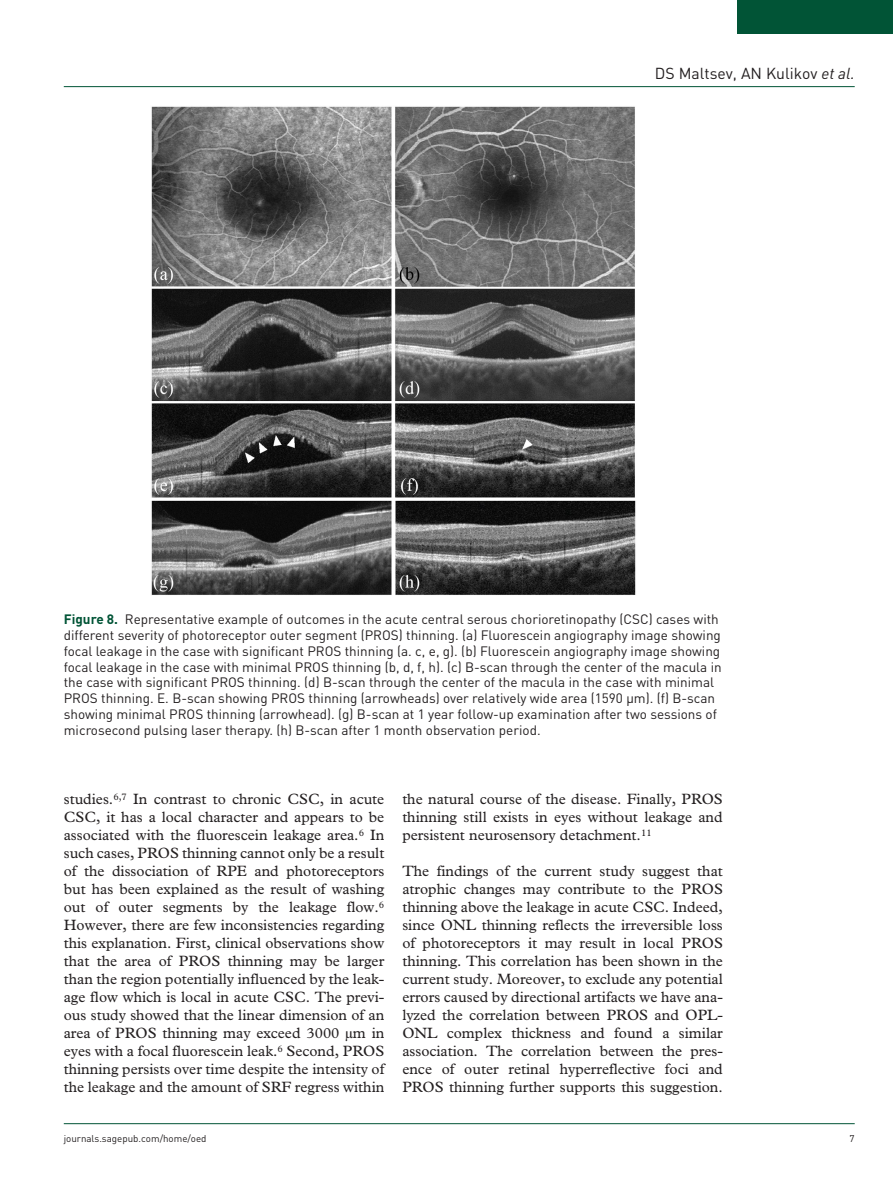
<style>
.page{position:relative;width:893px;height:1191px;background:#fff}
.page>*{position:absolute;margin:0;border:0;box-sizing:border-box;transform-origin:0 0}
.t1{font:15.75px "DIN";color:#231f20}
.t2{font:15px/18px "Plantin Std";color:#231f20;text-align:justify}
.t3{font:13.5px/15.8px "DIN";color:#231f20}
.t4{font:9.75px "DIN";color:#231f20}
.s1{font-style:italic}
.s2{font-weight:700;color:#015436}
</style>
<div class="page">
<hr style="left:64px;top:86px;width:791px;height:1px;background:#015436">
<hr style="left:64px;top:1123px;width:791px;height:1px;background:#015436">
<div style="left:738px;top:0;width:155px;height:34px;background:#015436"></div>
<img style="left:151px;top:106px;width:485px;height:489px">
<p class="t1" style="left:655px;top:63px;width:201px">DS Maltsev, AN Kulikov <span class="s1">et al.</span></p>
<p class="t3" style="left:64px;top:611px;width:659px"><span class="s2">Figure 8.</span> Representative example of outcomes in the acute central serous chorioretinopathy (CSC) cases with different severity of photoreceptor outer segment (PROS) thinning. (a) Fluorescein angiography image showing focal leakage in the case with significant PROS thinning (a. c, e, g). (b) Fluorescein angiography image showing focal leakage in the case with minimal PROS thinning (b, d, f, h). (c) B-scan through the center of the macula in the case with significant PROS thinning. (d) B-scan through the center of the macula in the case with minimal PROS thinning. E. B-scan showing PROS thinning (arrowheads) over relatively wide area (1590 µm). (f) B-scan showing minimal PROS thinning (arrowhead). (g) B-scan at 1 year follow-up examination after two sessions of microsecond pulsing laser therapy. (h) B-scan after 1 month observation period.</p>
<p class="t2" style="left:64px;top:790px;width:322px">studies.<sup>6,7</sup> In contrast to chronic CSC, in acute CSC, it has a local character and appears to be associated with the fluorescein leakage area.<sup>6</sup> In such cases, PROS thinning cannot only be a result of the dissociation of RPE and photoreceptors but has been explained as the result of washing out of outer segments by the leakage flow.<sup>6<br></sup>However, there are few inconsistencies regarding this explanation. First, clinical observations show that the area of PROS thinning may be larger than the region potentially influenced by the leak&shy;age flow which is local in acute CSC. The previ&shy;ous study showed that the linear dimension of an area of PROS thinning may exceed 3000 µm in eyes with a focal fluorescein leak.<sup>6</sup> Second, PROS thinning persists over time despite the intensity of the leakage and the amount of SRF regress within</p>
<p class="t2" style="left:402px;top:790px;width:322px">the natural course of the disease. Finally, PROS thinning still exists in eyes without leakage and persistent neurosensory detachment.<sup>11</sup></p>
<p class="t2" style="left:402px;top:862px;width:322px">The findings of the current study suggest that atrophic changes may contribute to the PROS thinning above the leakage in acute CSC. Indeed, since ONL thinning reflects the irreversible loss of photoreceptors it may result in local PROS thinning. This correlation has been shown in the current study. Moreover, to exclude any potential errors caused by directional artifacts we have ana&shy;lyzed the correlation between PROS and OPL-ONL complex thickness and found a similar association. The correlation between the pres&shy;ence of outer retinal hyperreflective foci and PROS thinning further supports this suggestion.</p>
<p class="t4" style="left:64px;top:1132px;width:144px">journals.sagepub.com/home/oed</p>
<p class="t4" style="left:850px;top:1132px;width:7px">7</p>
</div>
